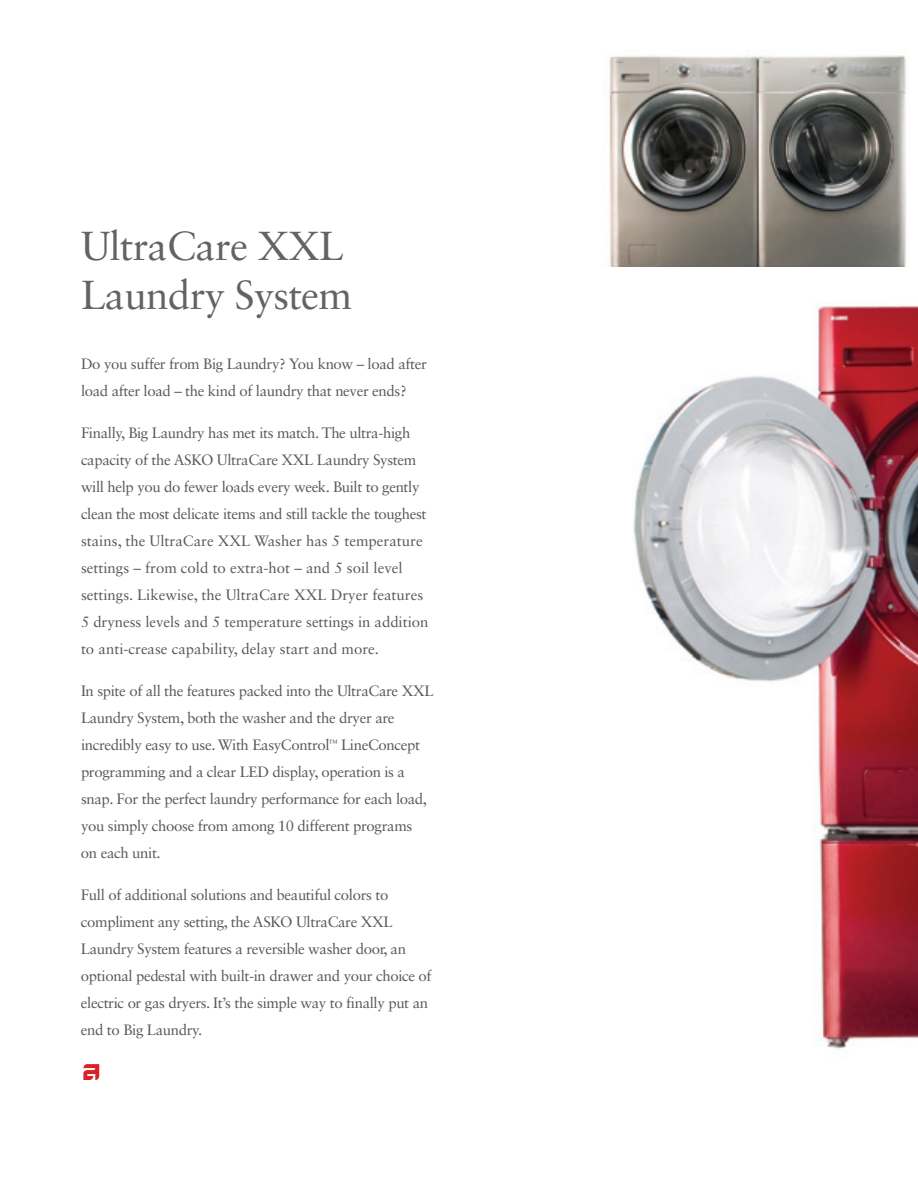
<style>
.page{position:relative;width:918px;height:1188px;background:#fff}
.page>*{position:absolute;margin:0;border:0;box-sizing:border-box;transform-origin:0 0}
.t1{font:40.5px/48.6px "Sabon LT Std";letter-spacing:-.02em;color:#636366}
.t2{font:15px/27px "Sabon LT Std";letter-spacing:-.025em;color:#57585a}
.t3{font:15px/27px "Sabon LT Std";letter-spacing:-.005em;color:#57585a}
</style>
<div class="page">
<img style="left:610px;top:266px;width:308px;height:783px">
<img style="left:609px;top:55px;width:297px;height:211px">
<svg style="left:83px;top:1064px;width:16px;height:16px"></svg>
<h1 class="t1" style="left:81px;top:222px;width:273px">UltraCare XXL<br>Laundry System</h1>
<p class="t2" style="left:81px;top:350px;width:347px">Do you suffer from Big Laundry? You know – load after load after load – the kind of laundry that never ends?</p>
<p class="t3" style="left:81px;top:419px;width:349px">Finally, Big Laundry has met its match. The ultra-high capacity of the ASKO UltraCare XXL Laundry System will help you do fewer loads every week. Built to gently clean the most delicate items and still tackle the toughest stains, the UltraCare XXL Washer has 5 temperature settings – from cold to extra-hot – and 5 soil level settings. Likewise, the UltraCare XXL Dryer features 5 dryness levels and 5 temperature settings in addition to anti-crease capability, delay start and more.</p>
<p class="t2" style="left:81px;top:677px;width:354px">In spite of all the features packed into the UltraCare XXL Laundry System, both the washer and the dryer are incredibly easy to use. With EasyControl<sup>™</sup> LineConcept programming and a clear LED display, operation is a snap. For the perfect laundry performance for each load, you simply choose from among 10 different programs<br>on each unit.</p>
<p class="t2" style="left:81px;top:881px;width:352px">Full of additional solutions and beautiful colors to compliment any setting, the ASKO UltraCare XXL Laundry System features a reversible washer door, an optional pedestal with built-in drawer and your choice of electric or gas dryers. It’s the simple way to finally put an end to Big Laundry.</p>
</div>
